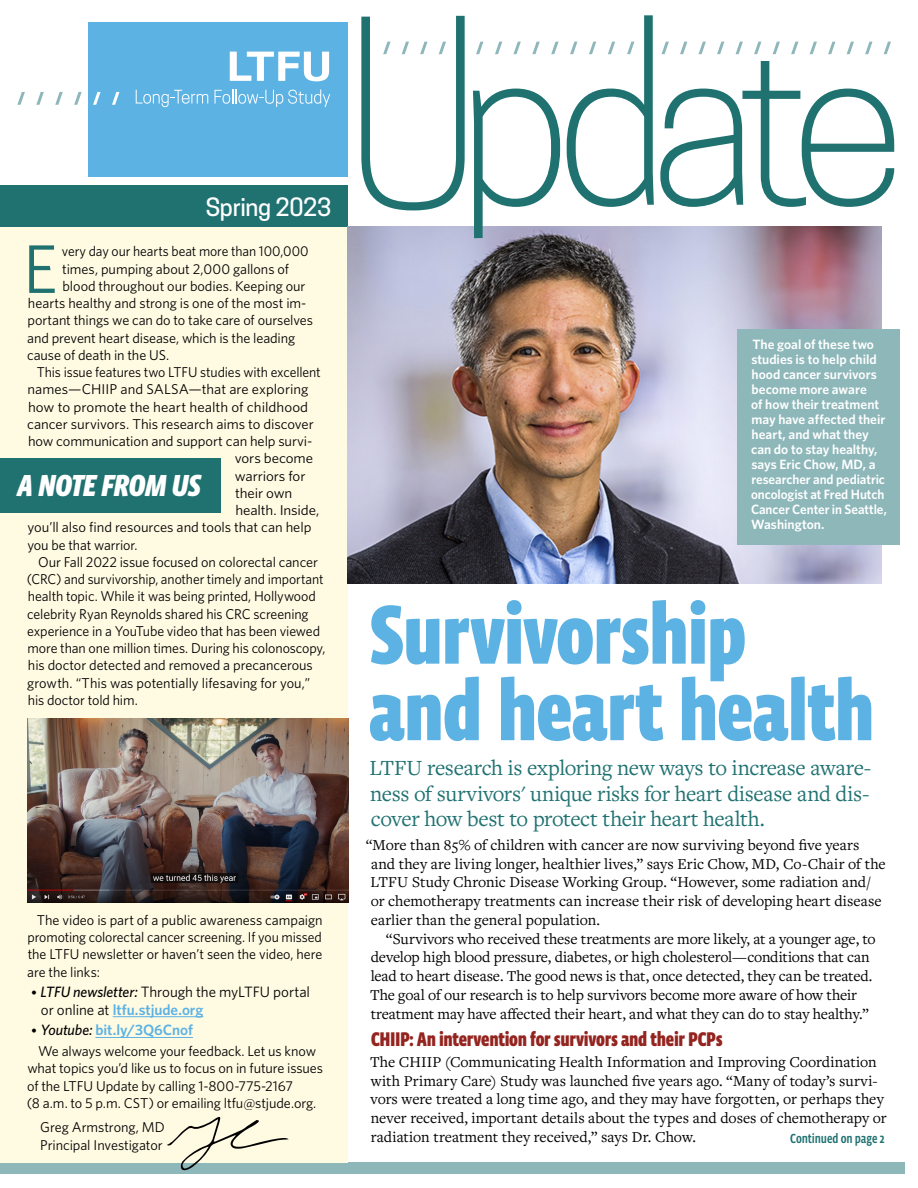
<style>
.page{position:relative;width:918px;height:1188px;background:#fff}
.page>*{position:absolute;margin:0;border:0;box-sizing:border-box;transform-origin:0 0}
.t1{font:900 85.5px/76.5px "Vista Sans Nar OTCE";letter-spacing:-.015em;color:#5db2e4}
.t2{font:italic 900 31.2px "Vista Sans Nar OTCE";letter-spacing:-.025em;color:#fff}
.t3{font:500 23.7px "Cooper Hewitt";letter-spacing:-.015em;color:#fff}
.t4{font:22.5px/25.5px "Freight Text Pro";letter-spacing:-.015em;color:#207271;text-align:justify}
.t5{font:900 20.25px "Vista Sans Nar OTCE";letter-spacing:-.015em;color:#94241f}
.t6{font:15.75px/18.8px "Freight Text Pro";color:#000}
.t7{font:600 15px "Whitney";letter-spacing:-.005em;color:#5db2e4}
.t8{font:15px "Whitney";letter-spacing:-.005em;color:#000}
.t9{font:14.25px/17.2px "Whitney";letter-spacing:-.005em;color:#000}
.t10{font:14.25px/17.2px "Whitney";letter-spacing:-.005em;color:#000;scale:1.05 1}
.t11{font:14.25px "Whitney";letter-spacing:-.005em;color:#000;scale:.96 1}
.t12{font:600 13.5px/15px "Whitney";color:#fff}
.t13{font:500 13.5px "Vista Sans Nar OTCE";letter-spacing:-.005em;color:#207271}
.s1{font-family:"Freight Sans Pro";font-size:10.5px}
.s2{font-weight:500;font-style:italic}
.s3{font-weight:400;color:#000}
.s4{font-family:"Freight Sans Pro";font-weight:400;font-size:10.5px;color:#000}
.s5{font-weight:500;font-style:italic;color:#000}
</style>
<div class="page">
<div style="left:0;top:1162px;width:904px;height:12px;background:#8eb7ba"></div>
<div style="left:0;top:226px;width:348px;height:936px;background:#fffbe3"></div>
<div style="left:0;top:185px;width:348px;height:42px;background:#207271"></div>
<img style="left:348px;top:226px;width:534px;height:358px">
<div style="left:737px;top:329px;width:163px;height:215px;background:#8eb7ba"></div>
<hr style="left:113px;top:1016px;width:90px;height:1px;background:#5db2e4">
<hr style="left:95px;top:1037px;width:98px;height:1px;background:#5db2e4">
<div style="left:88px;top:22px;width:260px;height:154px;background:#5db2e4"></div>
<svg style="left:36px;top:92px;width:8px;height:13px"></svg>
<svg style="left:55px;top:92px;width:8px;height:13px"></svg>
<svg style="left:17px;top:92px;width:8px;height:13px"></svg>
<svg style="left:74px;top:92px;width:8px;height:13px"></svg>
<svg style="left:93px;top:92px;width:8px;height:13px"></svg>
<svg style="left:112px;top:92px;width:7px;height:13px"></svg>
<svg style="left:136px;top:90px;width:72px;height:17px"></svg>
<svg style="left:215px;top:89px;width:115px;height:18px"></svg>
<svg style="left:230px;top:52px;width:99px;height:29px"></svg>
<svg style="left:29px;top:245px;width:26px;height:48px"></svg>
<div style="left:0;top:458px;width:221px;height:55px;background:#207271"></div>
<img style="left:27px;top:719px;width:322px;height:183px">
<svg style="left:167px;top:1117px;width:122px;height:54px"></svg>
<svg style="left:476px;top:42px;width:7px;height:12px"></svg>
<svg style="left:495px;top:42px;width:26px;height:12px"></svg>
<svg style="left:532px;top:42px;width:27px;height:12px"></svg>
<svg style="left:662px;top:42px;width:7px;height:12px"></svg>
<svg style="left:680px;top:42px;width:26px;height:12px"></svg>
<svg style="left:717px;top:42px;width:26px;height:12px"></svg>
<svg style="left:754px;top:42px;width:26px;height:12px"></svg>
<svg style="left:791px;top:42px;width:26px;height:12px"></svg>
<svg style="left:828px;top:42px;width:26px;height:12px"></svg>
<svg style="left:865px;top:42px;width:26px;height:12px"></svg>
<svg style="left:361px;top:16px;width:104px;height:194px"></svg>
<svg style="left:473px;top:89px;width:87px;height:149px"></svg>
<svg style="left:567px;top:15px;width:87px;height:192px"></svg>
<svg style="left:660px;top:61px;width:234px;height:146px"></svg>
<h1 class="t3" style="left:206px;top:193px;width:127px">Spring 2023</h1>
<p class="t11" style="left:62px;top:243px;width:259px">very day our hearts beat more than 100,000</p>
<p class="t9" style="left:62px;top:260px;width:228px">times, pumping about 2,000 gallons of</p>
<p class="t9" style="left:62px;top:277px;width:245px">blood throughout our bodies. Keeping our</p>
<p class="t9" style="left:27px;top:294px;width:287px">hearts healthy and strong is one of the most im&shy;portant things we can do to take care of ourselves and prevent heart disease, which is the leading cause of death in the US.</p>
<p class="t9" style="left:27px;top:363px;width:295px;text-indent:10px">This issue features two LTFU studies with excellent names—CHIIP and SALSA—that are exploring how to promote the heart health of childhood cancer survivors. This research aims to discover how communication and support can help survi-</p>
<p class="t2" style="left:17px;top:467px;width:186px">A NOTE FROM US</p>
<h2 class="t10" style="left:235px;top:450px;width:76px">vors become</h2>
<p class="t10" style="left:235px;top:467px;width:69px">warriors for</p>
<p class="t10" style="left:235px;top:484px;width:56px">their own</p>
<p class="t10" style="left:27px;top:501px;width:280px;text-indent:208px">health. Inside, you’ll also find resources and tools that can help you be that warrior.</p>
<p class="t9" style="left:27px;top:553px;width:300px;text-indent:11px">Our Fall 2022 issue focused on colorectal cancer (CRC) and survivorship, another timely and important health topic. While it was being printed, Hollywood celebrity Ryan Reynolds shared his CRC screening experience in a YouTube video that has been viewed more than one million times. During his colonoscopy, his doctor detected and removed a precancerous growth. “This was potentially lifesaving for you,” his doctor told him.</p>
<p class="t9" style="left:27px;top:911px;width:297px;text-align:justify;text-indent:10px">The video is part of a public awareness campaign promoting colorectal cancer screening. If you missed the LTFU newsletter or haven’t seen the video, here are the links:</p>
<p class="t8" style="left:32px;top:983px;width:280px"><span class="s1">•</span> <span class="s2">LTFU newsletter:</span> Through the myLTFU portal</p>
<p class="t7" style="left:41px;top:1000px;width:164px"><span class="s3">or online at</span> ltfu.stjude.org</p>
<p class="t7" style="left:32px;top:1021px;width:163px"><span class="s4">•</span> <span class="s5">Youtube:</span> bit.ly/3Q6Cnof</p>
<p class="t9" style="left:27px;top:1042px;width:298px;text-indent:11px">We always welcome your feedback. Let us know what topics you’d like us to focus on in future issues of the LTFU Update by calling 1-800-775-2167<br>(8 a.m. to 5 p.m. CST) or emailing ltfu@stjude.org.</p>
<p class="t9" style="left:40px;top:1118px;width:126px">Greg Armstrong, MD<br>Principal Investigator</p>
<p class="t12" style="left:751px;top:336px;width:137px">The goal of these two studies is to help child hood cancer survivors become more aware<br>of how their treatment may have affected their heart, and what they can do to stay healthy, says Eric Chow, MD, a researcher and pediatric oncologist at Fred Hutch<br>Cancer Center in Seattle,<br>Washington.</p>
<h1 class="t1" style="left:369px;top:596px;width:508px">Survivorship and heart health</h1>
<h2 class="t4" style="left:369px;top:755px;width:503px">LTFU research is exploring new ways to increase aware&shy;ness of survivors' unique risks for heart disease and dis&shy;cover how best to protect their heart health.</h2>
<p class="t6" style="left:370px;top:835px;width:517px;text-indent:-5px">“More than 85% of children with cancer are now surviving beyond fve years and they are living longer, healthier lives,” says Eric Chow, MD, Co-Chair of the LTFU Study Chronic Disease Working Group. “However, some radiation and/ or chemotherapy treatments can increase their risk of developing heart disease earlier than the general population.</p>
<p class="t6" style="left:370px;top:929px;width:507px;text-indent:16px">“Survivors who received these treatments are more likely, at a younger age, to develop high blood pressure, diabetes, or high cholesterol—conditions that can lead to heart disease. The good news is that, once detected, they can be treated.<br>The goal of our research is to help survivors become more aware of how their treatment may have afected their heart, and what they can do to stay healthy.”</p>
<h3 class="t5" style="left:371px;top:1028px;width:353px">CHIIP: An intervention for survivors and their PCPs</h3>
<p class="t6" style="left:370px;top:1052px;width:518px">The CHIIP (Communicating Health Information and Improving Coordination with Primary Care) Study was launched fve years ago. “Many of today’s survi&shy;vors were treated a long time ago, and they may have forgotten, or perhaps they never received, important details about the types and doses of chemotherapy or radiation treatment they received,” says Dr. Chow.</p>
<p class="t13" style="left:790px;top:1131px;width:96px">Continued on page 2</p>
</div>
